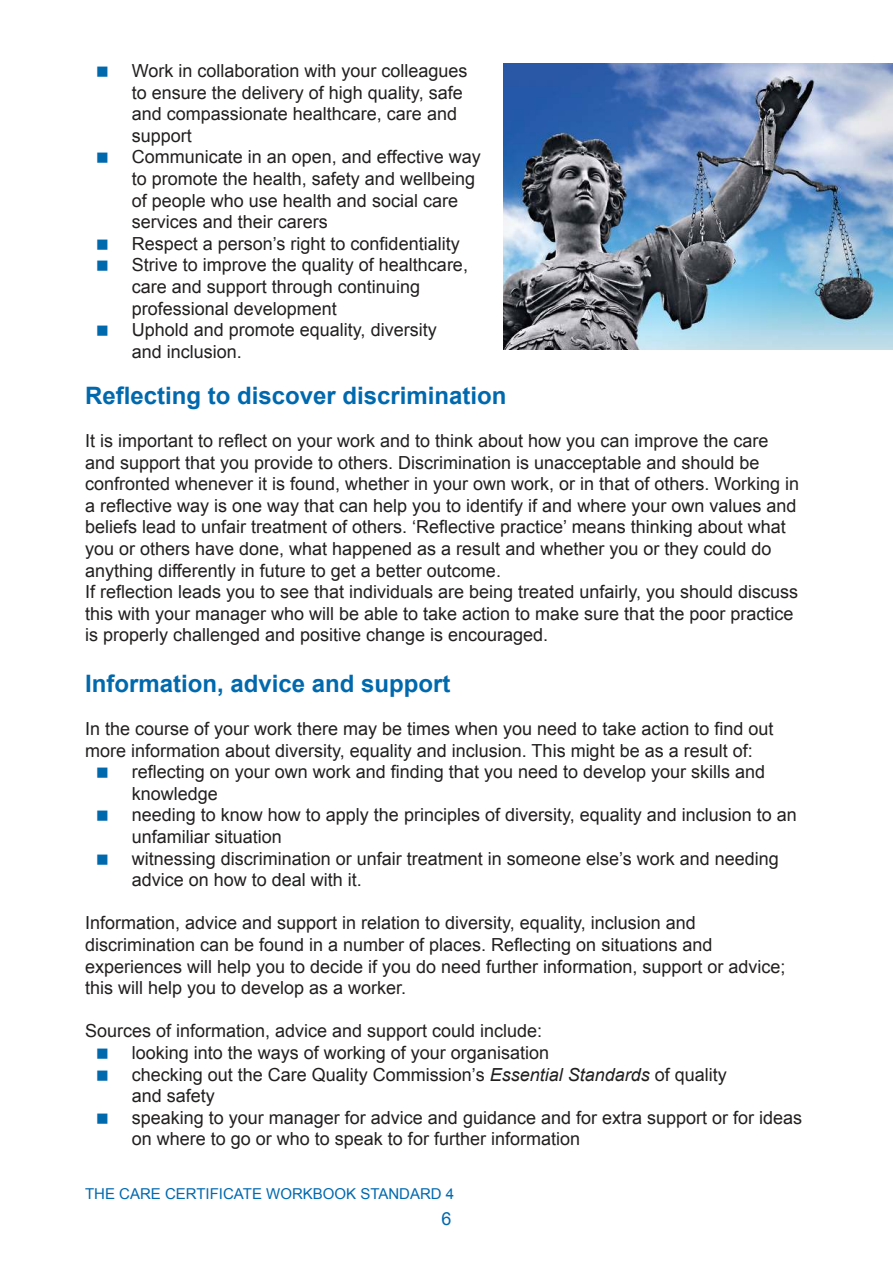
<style>
.page{position:relative;width:893px;height:1263px;background:#fff}
.page>*{position:absolute;margin:0;border:0;box-sizing:border-box;transform-origin:0 0}
.t1{font:700 24px "Arial";color:#0069ae}
.t2{font:18px/21.6px "Arial";color:#221f1f}
.t3{font:18px "Arial";color:#0069ae}
.t4{font:15px "Arial";color:#0069ae}
.s1{font-style:italic}
</style>
<div class="page">
<img style="left:503px;top:64px;width:390px;height:285px">
<p class="t2" style="left:132px;top:61px;width:350px">Work in collaboration with your colleagues to ensure the delivery of high quality, safe and compassionate healthcare, care and support<br>Communicate in an open, and effective way to promote the health, safety and wellbeing of people who use health and social care services and their carers<br>Respect a person’s right to confidentiality Strive to improve the quality of healthcare, care and support through continuing professional development<br>Uphold and promote equality, diversity<br>and inclusion.</p>
<h1 class="t1" style="left:85px;top:386px;width:423px">Reflecting to discover discrimination</h1>
<p class="t2" style="left:85px;top:431px;width:716px">It is important to reflect on your work and to think about how you can improve the care and support that you provide to others. Discrimination is unacceptable and should be confronted whenever it is found, whether in your own work, or in that of others. Working in a reflective way is one way that can help you to identify if and where your own values and beliefs lead to unfair treatment of others. ‘Reflective practice’ means thinking about what you or others have done, what happened as a result and whether you or they could do anything differently in future to get a better outcome.<br>If reflection leads you to see that individuals are being treated unfairly, you should discuss this with your manager who will be able to take action to make sure that the poor practice is properly challenged and positive change is encouraged.</p>
<h1 class="t1" style="left:85px;top:674px;width:367px">Information, advice and support</h1>
<p class="t2" style="left:85px;top:719px;width:690px">In the course of your work there may be times when you need to take action to find out more information about diversity, equality and inclusion. This might be as a result of:</p>
<p class="t2" style="left:132px;top:763px;width:667px">reflecting on your own work and finding that you need to develop your skills and knowledge<br>needing to know how to apply the principles of diversity, equality and inclusion to an unfamiliar situation<br>witnessing discrimination or unfair treatment in someone else’s work and needing advice on how to deal with it.</p>
<p class="t2" style="left:85px;top:914px;width:702px">Information, advice and support in relation to diversity, equality, inclusion and discrimination can be found in a number of places. Reflecting on situations and experiences will help you to decide if you do need further information, support or advice; this will help you to develop as a worker.</p>
<p class="t2" style="left:132px;top:1022px;width:672px;text-indent:-47px">Sources of information, advice and support could include:<br>looking into the ways of working of your organisation<br>checking out the Care Quality Commission’s <span class="s1">Essential Standards</span> of quality<br>and safety<br>speaking to your manager for advice and guidance and for extra support or for ideas on where to go or who to speak to for further information</p>
<p class="t4" style="left:85px;top:1185px;width:371px">THE CARE CERTIFICATE WORKBOOK STANDARD 4</p>
<p class="t3" style="left:441px;top:1212px;width:12px">6</p>
</div>
